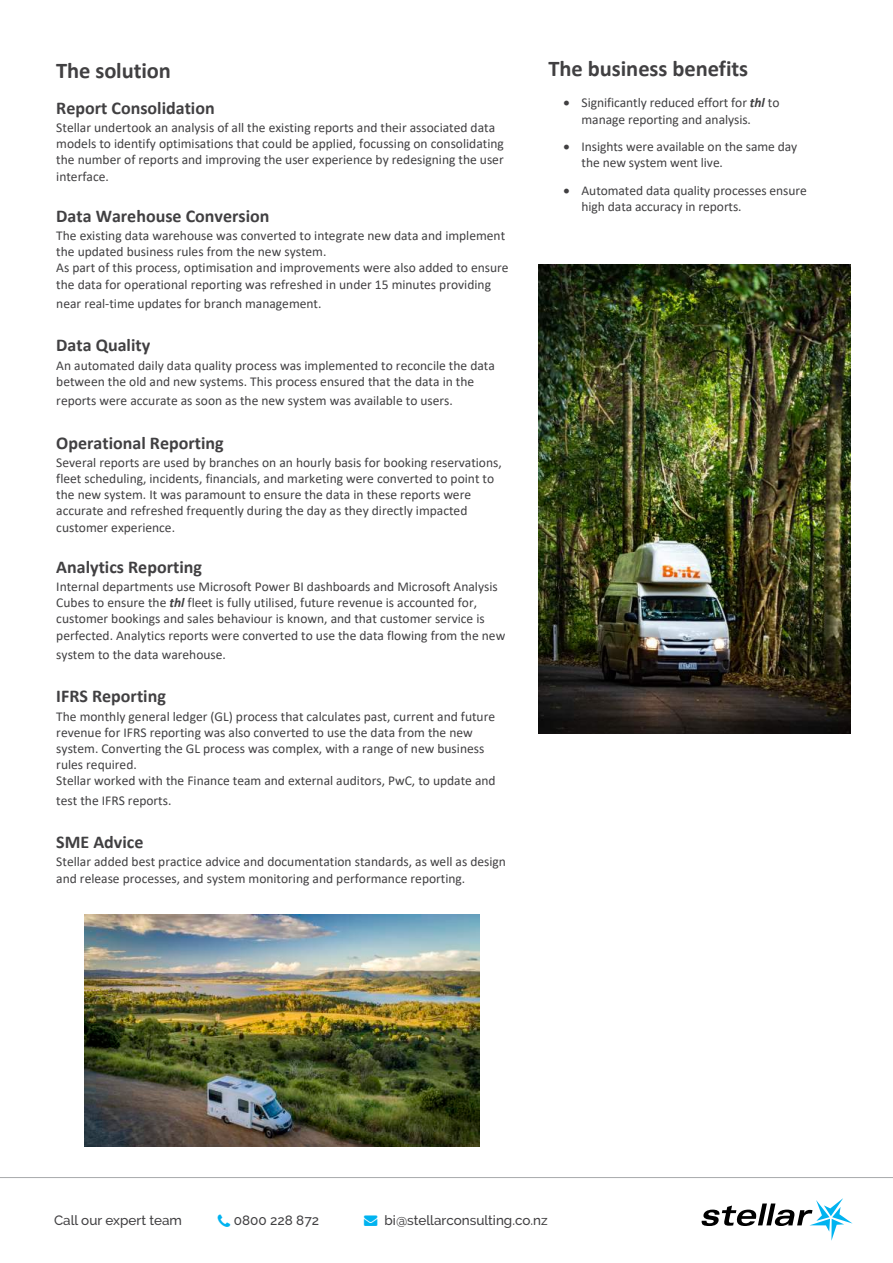
<style>
.page{position:relative;width:893px;height:1263px;background:#fff}
.page>*{position:absolute;margin:0;border:0;box-sizing:border-box;transform-origin:0 0}
.t1{font:700 22.5px "Calibri";letter-spacing:-.005em;color:#414042}
.t2{font:700 18px "Calibri";color:#414042}
.t3{font:13.5px/16.2px "Calibri";color:#414042}
.t4{font:500 13.5px "Raleway";color:#414042}
.s1{font-weight:700;font-style:italic}
.s2{color:#00b3f0}
</style>
<div class="page">
<img style="left:85px;top:915px;width:394px;height:231px">
<hr style="left:0;top:1177px;width:893px;height:1px;background:#a7a9ac">
<svg style="left:702px;top:1198px;width:151px;height:43px"></svg>
<img style="left:538px;top:264px;width:312px;height:469px">
<h1 class="t1" style="left:56px;top:55px;width:116px">The solution</h1>
<h2 class="t2" style="left:56px;top:95px;width:160px">Report Consolidation</h2>
<p class="t3" style="left:56px;top:119px;width:449px">Stellar undertook an analysis of all the existing reports and their associated data models to identify optimisations that could be applied, focussing on consolidating the number of reports and improving the user experience by redesigning the user interface.</p>
<h2 class="t2" style="left:56px;top:203px;width:215px">Data Warehouse Conversion</h2>
<p class="t3" style="left:56px;top:227px;width:454px">The existing data warehouse was converted to integrate new data and implement the updated business rules from the new system.<br>As part of this process, optimisation and improvements were also added to ensure the data for operational reporting was refreshed in under 15 minutes providing</p>
<p class="t3" style="left:56px;top:295px;width:267px">near real-time updates for branch management.</p>
<h2 class="t2" style="left:56px;top:333px;width:95px">Data Quality</h2>
<p class="t3" style="left:56px;top:357px;width:440px">An automated daily data quality process was implemented to reconcile the data between the old and new systems. This process ensured that the data in the</p>
<p class="t3" style="left:56px;top:392px;width:398px">reports were accurate as soon as the new system was available to users.</p>
<h2 class="t2" style="left:56px;top:430px;width:169px">Operational Reporting</h2>
<p class="t3" style="left:56px;top:454px;width:447px">Several reports are used by branches on an hourly basis for booking reservations, fleet scheduling, incidents, financials, and marketing were converted to point to the new system. It was paramount to ensure the data in these reports were accurate and refreshed frequently during the day as they directly impacted customer experience.</p>
<h2 class="t2" style="left:56px;top:554px;width:147px">Analytics Reporting</h2>
<p class="t3" style="left:56px;top:578px;width:450px">Internal departments use Microsoft Power BI dashboards and Microsoft Analysis Cubes to ensure the <span class="s1">thl</span> fleet is fully utilised, future revenue is accounted for, customer bookings and sales behaviour is known, and that customer service is perfected. Analytics reports were converted to use the data flowing from the new</p>
<p class="t3" style="left:56px;top:646px;width:171px">system to the data warehouse.</p>
<h2 class="t2" style="left:56px;top:684px;width:111px">IFRS Reporting</h2>
<p class="t3" style="left:56px;top:708px;width:441px">The monthly general ledger (GL) process that calculates past, current and future revenue for IFRS reporting was also converted to use the data from the new system. Converting the GL process was complex, with a range of new business rules required.<br>Stellar worked with the Finance team and external auditors, PwC, to update and</p>
<p class="t3" style="left:56px;top:792px;width:117px">test the IFRS reports.</p>
<h2 class="t2" style="left:56px;top:829px;width:89px">SME Advice</h2>
<p class="t3" style="left:56px;top:853px;width:451px">Stellar added best practice advice and documentation standards, as well as design and release processes, and system monitoring and performance reporting.</p>
<h1 class="t1" style="left:549px;top:52px;width:201px">The business benefits</h1>
<p class="t3" style="left:582px;top:94px;width:199px;text-indent:-18px">• Significantly reduced effort for <span class="s1">thl</span> to manage reporting and analysis.</p>
<p class="t3" style="left:582px;top:138px;width:217px;text-indent:-18px">• Insights were available on the same day the new system went live.</p>
<p class="t3" style="left:582px;top:182px;width:227px;text-indent:-18px">• Automated data quality processes ensure high data accuracy in reports.</p>
<p class="t4" style="left:54px;top:1213px;width:130px">Call our expert team</p>
<p class="t4" style="left:234px;top:1213px;width:87px">0800 228 872</p>
<p class="t4" style="left:364px;top:1213px;width:185px"><span class="s2">→</span> bi@stellarconsulting.co.nz</p>
</div>
